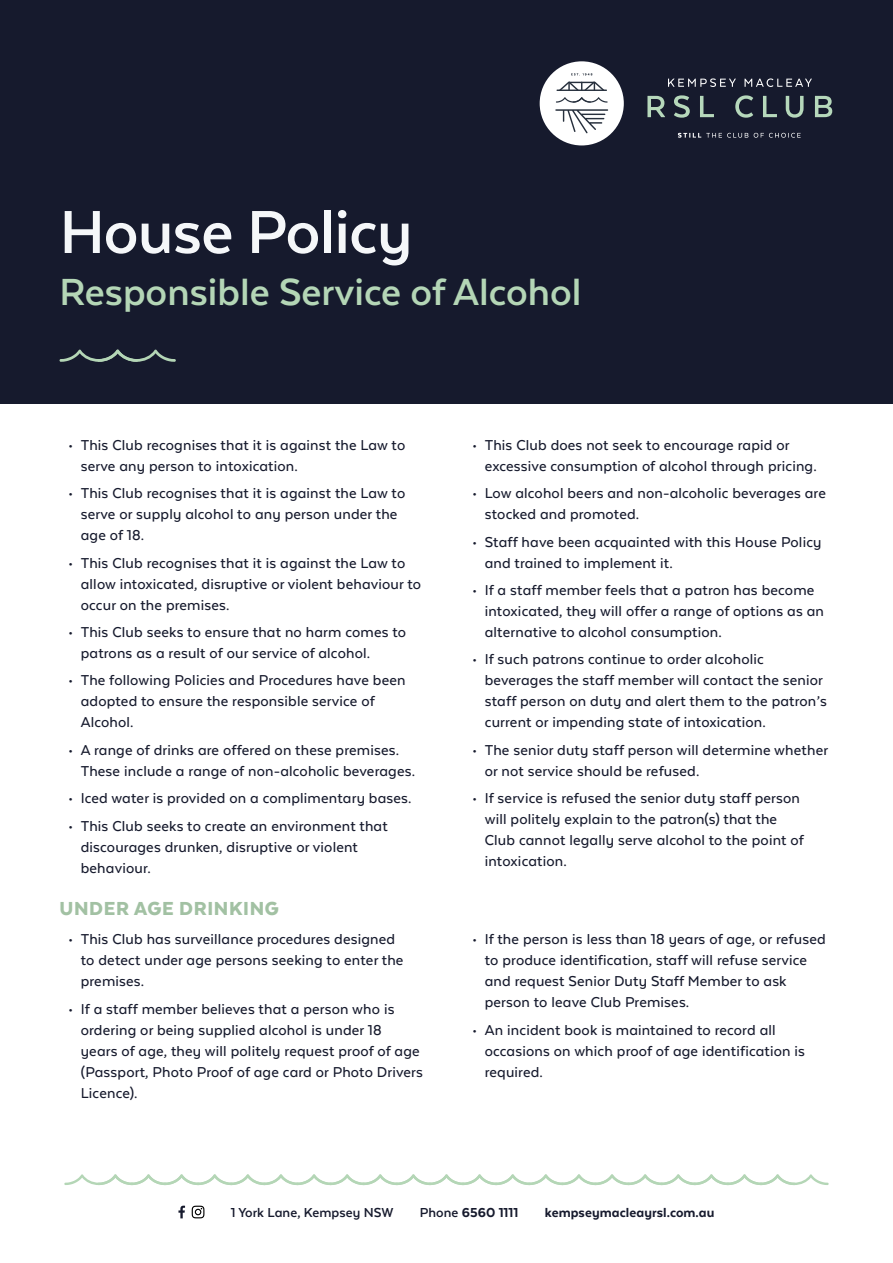
<style>
.page{position:relative;width:893px;height:1263px;background:#fff}
.page>*{position:absolute;margin:0;border:0;box-sizing:border-box;transform-origin:0 0}
.t1{font:700 69.9px "Texta Alt";letter-spacing:-.01em;color:#f5f7f9}
.t2{font:700 43.5px "Texta Alt";color:#b4d6b6}
.t3{font:900 21.75px "Texta Alt";letter-spacing:.03em;color:#a2c1a3}
.t4{font:500 16.5px/21px "Texta Alt";letter-spacing:.01em;color:#161a2d}
.t5{font:800 15px "Texta Alt";letter-spacing:.005em;color:#161a2d}
.t6{font:700 15px "Texta Alt";letter-spacing:.005em;color:#161a2d}
.s1{font-weight:700}
</style>
<div class="page">
<div style="left:0;top:0;width:893px;height:404px;background:#161a2d"></div>
<svg style="left:178px;top:1206px;width:7px;height:12px"></svg>
<svg style="left:192px;top:1206px;width:12px;height:12px"></svg>
<svg style="left:64px;top:1174px;width:765px;height:11px"></svg>
<svg style="left:60px;top:350px;width:116px;height:12px"></svg>
<svg style="left:647px;top:95px;width:185px;height:23px"></svg>
<svg style="left:668px;top:78px;width:144px;height:9px"></svg>
<svg style="left:678px;top:133px;width:123px;height:5px"></svg>
<div style="left:540px;top:61px;width:84px;height:84px;background:#fff;border-radius:50%"></div>
<svg style="left:555px;top:109px;width:53px;height:24px"></svg>
<svg style="left:556px;top:97px;width:52px;height:6px"></svg>
<hr style="left:556px;top:90px;width:51px;height:1px;background:#27303d">
<svg style="left:559px;top:82px;width:45px;height:8px"></svg>
<svg style="left:571px;top:73px;width:21px;height:2px"></svg>
<h1 class="t1" style="left:60px;top:210px;width:355px">House Policy</h1>
<h2 class="t2" style="left:60px;top:278px;width:523px">Responsible Service of Alcohol</h2>
<p class="t4" style="left:81px;top:434px;width:326px;text-indent:-13px">• This Club recognises that it is against the Law to serve any person to intoxication.</p>
<p class="t4" style="left:81px;top:483px;width:326px;text-indent:-13px">• This Club recognises that it is against the Law to serve or supply alcohol to any person under the age of 18.</p>
<p class="t4" style="left:81px;top:552px;width:342px;text-indent:-13px">• This Club recognises that it is against the Law to allow intoxicated, disruptive or violent behaviour to occur on the premises.</p>
<p class="t4" style="left:81px;top:621px;width:327px;text-indent:-13px">• This Club seeks to ensure that no harm comes to patrons as a result of our service of alcohol.</p>
<p class="t4" style="left:81px;top:670px;width:326px;text-indent:-13px">• The following Policies and Procedures have been adopted to ensure the responsible service of<br>Alcohol.</p>
<p class="t4" style="left:81px;top:739px;width:336px;text-indent:-13px">• A range of drinks are offered on these premises.<br>These include a range of non-alcoholic beverages.</p>
<p class="t4" style="left:68px;top:788px;width:345px">• Iced water is provided on a complimentary bases.</p>
<p class="t4" style="left:81px;top:815px;width:308px;text-indent:-13px">• This Club seeks to create an environment that discourages drunken, disruptive or violent behaviour.</p>
<h3 class="t3" style="left:60px;top:901px;width:221px">UNDER AGE DRINKING</h3>
<p class="t4" style="left:81px;top:929px;width:324px;text-indent:-13px">• This Club has surveillance procedures designed to detect under age persons seeking to enter the premises.</p>
<p class="t4" style="left:81px;top:998px;width:344px;text-indent:-13px">• If a staff member believes that a person who is ordering or being supplied alcohol is under 18<br>years of age, they will politely request proof of age (Passport, Photo Proof of age card or Photo Drivers Licence).</p>
<p class="t4" style="left:485px;top:434px;width:333px;text-indent:-13px">• This Club does not seek to encourage rapid or excessive consumption of alcohol through pricing.</p>
<p class="t4" style="left:485px;top:483px;width:343px;text-indent:-13px">• Low alcohol beers and non-alcoholic beverages are stocked and promoted.</p>
<p class="t4" style="left:485px;top:531px;width:338px;text-indent:-13px">• Staff have been acquainted with this House Policy and trained to implement it.</p>
<p class="t4" style="left:485px;top:579px;width:341px;text-indent:-13px">• If a staff member feels that a patron has become intoxicated, they will offer a range of options as an alternative to alcohol consumption.</p>
<p class="t4" style="left:485px;top:649px;width:344px;text-indent:-13px">• If such patrons continue to order alcoholic beverages the staff member will contact the senior staff person on duty and alert them to the patron’s current or impending state of intoxication.</p>
<p class="t4" style="left:485px;top:739px;width:345px;text-indent:-13px">• The senior duty staff person will determine whether or not service should be refused.</p>
<p class="t4" style="left:485px;top:788px;width:321px;text-indent:-13px">• If service is refused the senior duty staff person will politely explain to the patron(s) that the Club cannot legally serve alcohol to the point of intoxication.</p>
<p class="t4" style="left:485px;top:929px;width:342px;text-indent:-13px">• If the person is less than 18 years of age, or refused to produce identification, staff will refuse service and request Senior Duty Staff Member to ask person to leave Club Premises.</p>
<p class="t4" style="left:485px;top:1019px;width:322px;text-indent:-13px">• An incident book is maintained to record all occasions on which proof of age identification is required.</p>
<p class="t6" style="left:231px;top:1208px;width:164px">1 York Lane, Kempsey NSW</p>
<p class="t5" style="left:420px;top:1208px;width:100px"><span class="s1">Phone</span> 6560 1111</p>
<p class="t5" style="left:545px;top:1208px;width:171px">kempseymacleayrsl.com.au</p>
</div>
